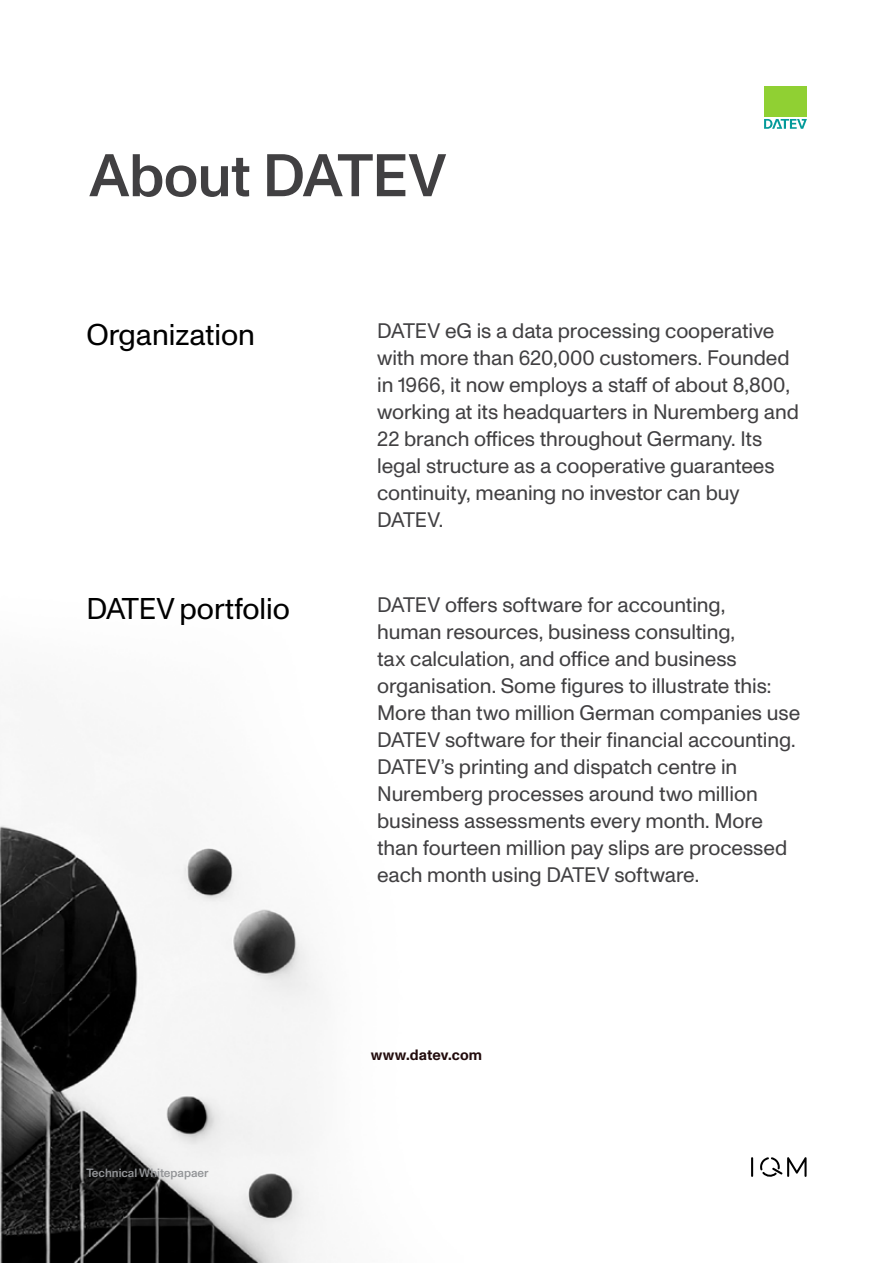
<style>
.page{position:relative;width:893px;height:1263px;background:#fff}
.page>*{position:absolute;margin:0;border:0;box-sizing:border-box;transform-origin:0 0}
.t1{font:500 60px "Monument Grotesk";letter-spacing:-.01em;color:#414042}
.t2{font:30px "Monument Grotesk";color:#000}
.t3{font:21px/27px "Monument Grotesk";letter-spacing:-.005em;color:#414042}
.t4{font:700 15px "Monument Grotesk";letter-spacing:.005em;color:#220c0d}
.t5{font:500 12px "Monument Grotesk";color:#939598}
</style>
<div class="page">
<img style="left:0;top:825px;width:319px;height:438px">
<svg style="left:751px;top:1157px;width:2px;height:20px"></svg>
<svg style="left:760px;top:1157px;width:47px;height:20px"></svg>
<svg style="left:764px;top:119px;width:43px;height:10px"></svg>
<div style="left:764px;top:86px;width:43px;height:31px;background:#90d033"></div>
<h1 class="t1" style="left:89px;top:133px;width:359px">About DATEV</h1>
<h2 class="t2" style="left:86px;top:314px;width:170px">Organization</h2>
<h2 class="t2" style="left:86px;top:588px;width:205px">DATEV portfolio</h2>
<p class="t5" style="left:86px;top:1164px;width:124px">Technical Whitepapaer</p>
<p class="t3" style="left:377px;top:316px;width:423px">DATEV eG is a data processing cooperative with more than 620,000 customers. Founded in 1966, it now employs a staff of about 8,800, working at its headquarters in Nuremberg and 22 branch offices throughout Germany. Its legal structure as a cooperative guarantees continuity, meaning no investor can buy DATEV.</p>
<p class="t3" style="left:377px;top:590px;width:425px">DATEV offers software for accounting,<br>human resources, business consulting,<br>tax calculation, and office and business organisation. Some figures to illustrate this:<br>More than two million German companies use DATEV software for their financial accounting.<br>DATEV’s printing and dispatch centre in Nuremberg processes around two million business assessments every month. More than fourteen million pay slips are processed each month using DATEV software.</p>
<p class="t4" style="left:371px;top:1044px;width:113px">www.datev.com</p>
</div>
